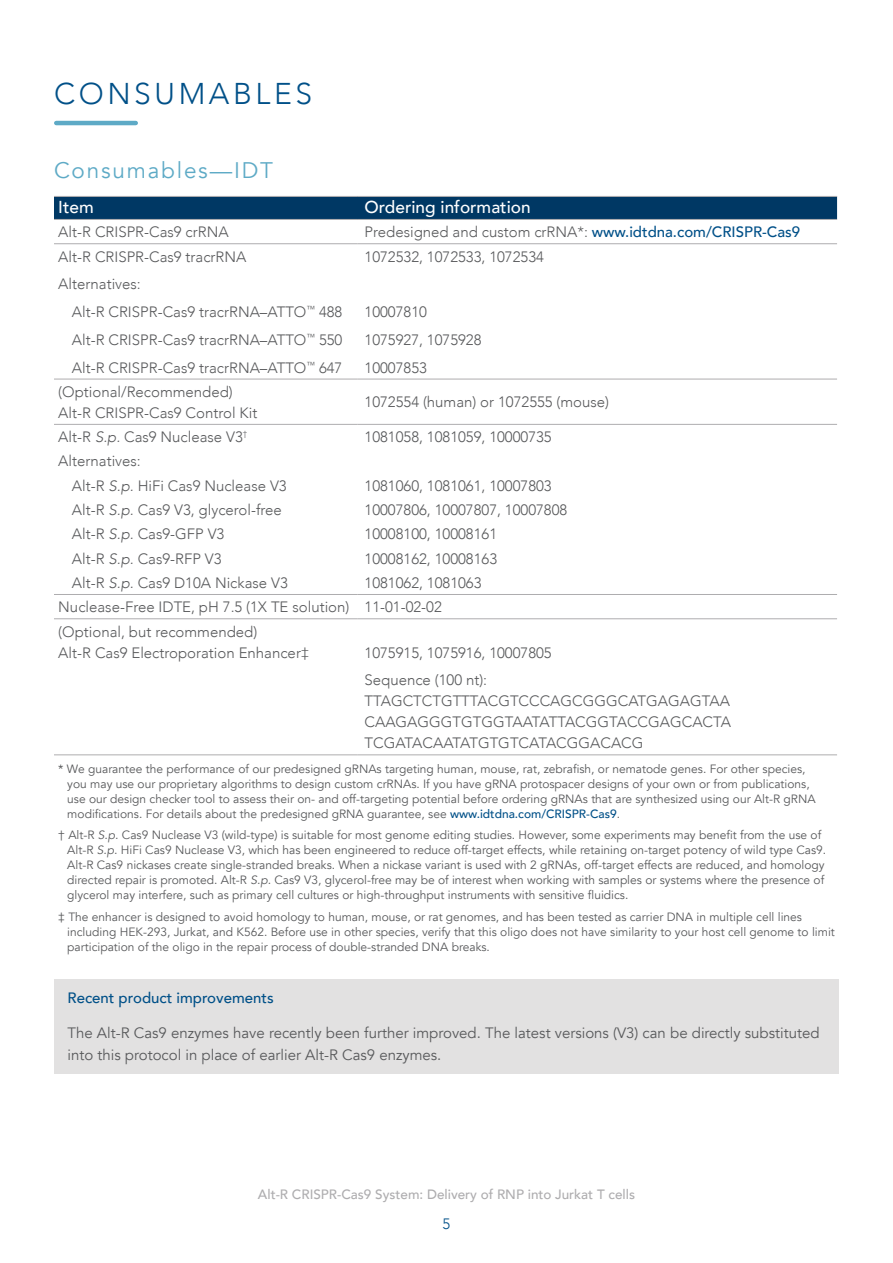
<style>
.page{position:relative;width:893px;height:1263px;background:#fff}
.page>*{position:absolute;margin:0;border:0;box-sizing:border-box;transform-origin:0 0}
.t1{font:300 30px "Avenir";letter-spacing:.12em;color:#005088}
.t2{font:22.5px "Avenir";letter-spacing:.08em;color:#5eaac6}
.t3{font:500 17.25px "Avenir";color:#fff}
.t4{font:300 15px/27.8px "Avenir";color:#58595b}
.t5{font:15px/22.5px "Avenir";color:#58595b}
.t6{font:500 15px "Avenir";color:#005088}
.t7{font:300 15px "Avenir";color:#005088}
.t8{font:500 13.5px "Avenir";color:#aeadaf}
.t9{font:12px/15px "Avenir";color:#58595b}
.s1{font-weight:500;color:#005088}
.s2{font-style:italic}
</style>
<div class="page">
<hr style="left:56px;top:121px;width:80px;height:4px;background:#5eaac6">
<div style="left:54px;top:197px;width:783px;height:22px;background:#003864"></div>
<hr style="left:54px;top:219px;width:304px;height:1px;background:#aeadaf">
<hr style="left:358px;top:219px;width:479px;height:1px;background:#aeadaf">
<hr style="left:54px;top:243px;width:304px;height:1px;background:#aeadaf">
<hr style="left:358px;top:243px;width:479px;height:1px;background:#aeadaf">
<hr style="left:54px;top:196px;width:304px;height:1px;background:#aeadaf">
<hr style="left:358px;top:196px;width:479px;height:1px;background:#aeadaf">
<hr style="left:54px;top:379px;width:304px;height:1px;background:#aeadaf">
<hr style="left:358px;top:379px;width:479px;height:1px;background:#aeadaf">
<hr style="left:54px;top:424px;width:304px;height:1px;background:#aeadaf">
<hr style="left:358px;top:424px;width:479px;height:1px;background:#aeadaf">
<hr style="left:54px;top:594px;width:304px;height:1px;background:#aeadaf">
<hr style="left:358px;top:594px;width:479px;height:1px;background:#aeadaf">
<hr style="left:54px;top:618px;width:304px;height:1px;background:#aeadaf">
<hr style="left:358px;top:618px;width:479px;height:1px;background:#aeadaf">
<hr style="left:54px;top:754px;width:304px;height:1px;background:#aeadaf">
<hr style="left:358px;top:754px;width:479px;height:1px;background:#aeadaf">
<div style="left:54px;top:979px;width:785px;height:94px;background:#e2e1e1"></div>
<h1 class="t1" style="left:54px;top:76px;width:260px">CONSUMABLES</h1>
<h2 class="t2" style="left:54px;top:157px;width:221px">Consumables—IDT</h2>
<h3 class="t3" style="left:58px;top:192px;width:37px">Item</h3>
<h3 class="t3" style="left:365px;top:192px;width:168px">Ordering information</h3>
<p class="t4" style="left:58px;top:218px;width:172px">Alt-R CRISPR-Cas9 crRNA</p>
<p class="t4" style="left:365px;top:218px;width:437px">Predesigned and custom crRNA*: <span class="s1">www.idtdna.com/CRISPR-Cas9</span></p>
<p class="t4" style="left:58px;top:243px;width:190px">Alt-R CRISPR-Cas9 tracrRNA<br>Alternatives:</p>
<p class="t4" style="left:72px;top:298px;width:272px;text-align:justify">Alt-R CRISPR-Cas9 tracrRNA–ATTO<sup>™</sup> 488<br>Alt-R CRISPR-Cas9 tracrRNA–ATTO<sup>™</sup> 550<br>Alt-R CRISPR-Cas9 tracrRNA–ATTO<sup>™</sup> 647</p>
<p class="t4" style="left:364px;top:243px;width:181px">1072532, 1072533, 1072534</p>
<p class="t4" style="left:364px;top:298px;width:118px">10007810<br>1075927, 1075928<br>10007853</p>
<p class="t4" style="left:58px;top:381px;width:201px;line-height:21px">(Optional/Recommended)<br>Alt-R CRISPR-Cas9 Control Kit</p>
<p class="t4" style="left:364px;top:388px;width:246px">1072554 (human) or 1072555 (mouse)</p>
<p class="t4" style="left:58px;top:423px;width:191px">Alt-R <span class="s2">S.p.</span> Cas9 Nuclease V3<sup>†</sup></p>
<p class="t4" style="left:364px;top:423px;width:189px">1081058, 1081059, 10000735</p>
<p class="t4" style="left:72px;top:449px;width:216px;line-height:24.3px;text-indent:-14px">Alternatives:<br>Alt-R <span class="s2">S.p.</span> HiFi Cas9 Nuclease V3</p>
<p class="t4" style="left:364px;top:472px;width:189px">1081060, 1081061, 10007803</p>
<p class="t4" style="left:72px;top:496px;width:212px">Alt-R <span class="s2">S.p.</span> Cas9 V3, glycerol-free</p>
<p class="t4" style="left:364px;top:496px;width:204px">10007806, 10007807, 10007808</p>
<p class="t4" style="left:72px;top:520px;width:154px">Alt-R <span class="s2">S.p.</span> Cas9-GFP V3</p>
<p class="t4" style="left:364px;top:520px;width:134px">10008100, 10008161</p>
<p class="t4" style="left:72px;top:545px;width:151px">Alt-R <span class="s2">S.p.</span> Cas9-RFP V3</p>
<p class="t4" style="left:364px;top:545px;width:134px">10008162, 10008163</p>
<p class="t4" style="left:72px;top:569px;width:218px">Alt-R <span class="s2">S.p.</span> Cas9 D10A Nickase V3</p>
<p class="t4" style="left:58px;top:571px;width:425px;line-height:24.3px;text-indent:306px">1081062, 1081063<br>Nuclease-Free IDTE, pH 7.5 (1X TE solution) 11-01-02-02 (Optional, but recommended)</p>
<p class="t4" style="left:58px;top:639px;width:252px">Alt-R Cas9 Electroporation Enhancer‡</p>
<p class="t4" style="left:364px;top:639px;width:189px">1075915, 1075916, 10007805<br>Sequence (100 nt):</p>
<p class="t4" style="left:364px;top:691px;width:368px;line-height:21px;text-align:justify">TTAGCTCTGTTTACGTCCCAGCGGGCATGAGAGTAA CAAGAGGGTGTGGTAATATTACGGTACCGAGCACTA TCGATACAATATGTGTCATACGGACACG</p>
<p class="t9" style="left:67px;top:761px;width:750px;text-indent:-9px">* We guarantee the performance of our predesigned gRNAs targeting human, mouse, rat, zebrafish, or nematode genes. For other species, you may use our proprietary algorithms to design custom crRNAs. If you have gRNA protospacer designs of your own or from publications, use our design checker tool to assess their on- and off-targeting potential before ordering gRNAs that are synthesized using our Alt-R gRNA modifications. For details about the predesigned gRNA guarantee, see <span class="s1">www.idtdna.com/CRISPR-Cas9</span>.</p>
<p class="t9" style="left:67px;top:828px;width:760px;text-indent:-9px">† Alt-R <span class="s2">S.p.</span> Cas9 Nuclease V3 (wild-type) is suitable for most genome editing studies. However, some experiments may benefit from the use of Alt-R <span class="s2">S.p.</span> HiFi Cas9 Nuclease V3, which has been engineered to reduce off-target effects, while retaining on-target potency of wild type Cas9.<br>Alt-R Cas9 nickases create single-stranded breaks. When a nickase variant is used with 2 gRNAs, off-target effects are reduced, and homology directed repair is promoted. Alt-R <span class="s2">S.p.</span> Cas9 V3, glycerol-free may be of interest when working with samples or systems where the presence of glycerol may interfere, such as primary cell cultures or high-throughput instruments with sensitive fluidics.</p>
<p class="t9" style="left:67px;top:910px;width:769px;text-indent:-9px">‡ The enhancer is designed to avoid homology to human, mouse, or rat genomes, and has been tested as carrier DNA in multiple cell lines including HEK-293, Jurkat, and K562. Before use in other species, verify that this oligo does not have similarity to your host cell genome to limit participation of the oligo in the repair process of double-stranded DNA breaks.</p>
<p class="t6" style="left:68px;top:985px;width:208px">Recent product improvements</p>
<p class="t5" style="left:68px;top:1021px;width:753px">The Alt-R Cas9 enzymes have recently been further improved. The latest versions (V3) can be directly substituted into this protocol in place of earlier Alt-R Cas9 enzymes.</p>
<p class="t8" style="left:258px;top:1182px;width:379px">Alt-R CRISPR-Cas9 System: Delivery of RNP into Jurkat T cells</p>
<p class="t7" style="left:443px;top:1214px;width:9px">5</p>
</div>
